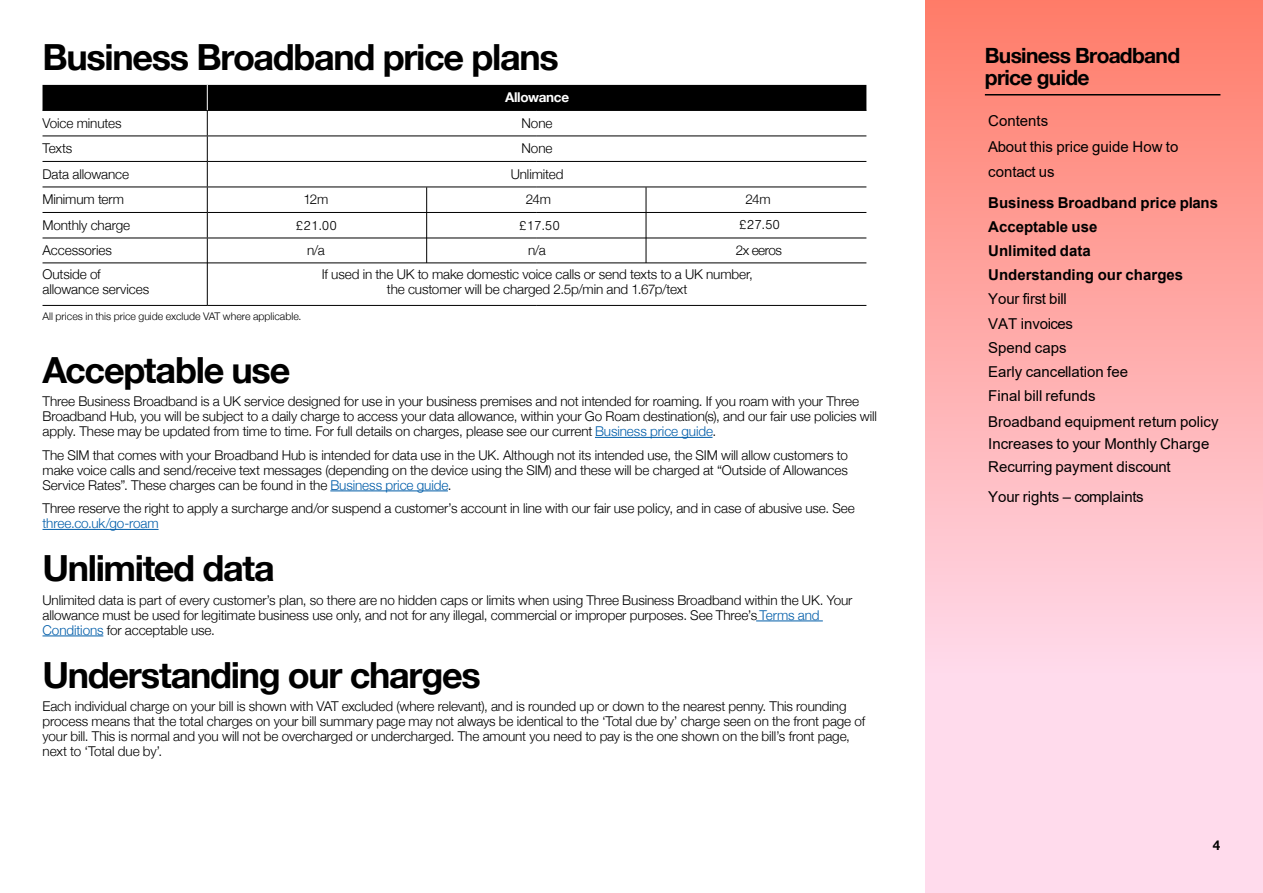
<style>
.page{position:relative;width:1263px;height:893px;background:#fff}
.page>*{position:absolute;margin:0;border:0;box-sizing:border-box;transform-origin:0 0}
.t1{font:700 36px "Helvetica Neue";letter-spacing:-.035em;color:#000}
.t2{font:700 21px/22.5px "Helvetica Neue";letter-spacing:-.035em;color:#000}
.t3{font:15px/24.5px "Arial";color:#000}
.t4{font:700 15px/24.2px "Arial";color:#000}
.t5{font:300 13.5px/15px "Helvetica Neue";letter-spacing:-.01em;color:#000}
.t6{font:300 13.5px "Helvetica Neue";letter-spacing:-.01em;color:#005da9}
.t7{font:300 13.5px "Nimbus San";color:#000}
.t8{font:700 13.5px "Helvetica Neue";letter-spacing:-.025em;color:#fff}
.t9{font:700 13.5px "Helvetica Neue";color:#000}
.t10{font:300 10.5px "Helvetica Neue";color:#000}
.s1{color:#005da9}
</style>
<div class="page">
<svg style="left:926px;top:0;width:337px;height:893px;background:#feb6b9"></svg>
<hr style="left:985px;top:94px;width:235px;height:1px;background:#000">
<hr style="left:595px;top:437px;width:117px;height:1px;background:#005da8">
<hr style="left:330px;top:491px;width:118px;height:1px;background:#005da8">
<hr style="left:43px;top:529px;width:116px;height:1px;background:#005da8">
<hr style="left:756px;top:621px;width:67px;height:1px;background:#005da8">
<hr style="left:43px;top:636px;width:60px;height:1px;background:#005da8">
<hr style="left:43px;top:238px;width:164px;height:1px;background:#000">
<hr style="left:43px;top:263px;width:164px;height:1px;background:#000">
<hr style="left:207px;top:238px;width:330px;height:1px;background:#000">
<hr style="left:537px;top:238px;width:329px;height:1px;background:#000">
<svg style="left:43px;top:85px;width:823px;height:153px"></svg>
<hr style="left:426px;top:187px;width:1px;height:76px;background:#000">
<hr style="left:646px;top:187px;width:1px;height:76px;background:#000">
<hr style="left:207px;top:212px;width:330px;height:1px;background:#000">
<hr style="left:207px;top:238px;width:1px;height:67px;background:#000">
<hr style="left:207px;top:263px;width:330px;height:1px;background:#000">
<hr style="left:537px;top:263px;width:329px;height:1px;background:#000">
<hr style="left:43px;top:305px;width:164px;height:1px;background:#000">
<hr style="left:207px;top:305px;width:330px;height:1px;background:#000">
<hr style="left:537px;top:305px;width:329px;height:1px;background:#000">
<h1 class="t1" style="left:43px;top:29px;width:518px">Business Broadband price plans</h1>
<p class="t8" style="left:505px;top:87px;width:66px">Allowance</p>
<p class="t5" style="left:43px;top:114px;width:81px">Voice minutes</p>
<p class="t5" style="left:522px;top:114px;width:32px">None</p>
<p class="t5" style="left:43px;top:140px;width:31px">Texts</p>
<p class="t5" style="left:522px;top:140px;width:32px">None</p>
<p class="t5" style="left:43px;top:165px;width:88px">Data allowance</p>
<p class="t5" style="left:511px;top:165px;width:54px">Unlimited</p>
<p class="t5" style="left:43px;top:191px;width:83px">Minimum term</p>
<p class="t5" style="left:304px;top:191px;width:26px">12m</p>
<p class="t5" style="left:746px;top:191px;width:27px">24m</p>
<p class="t5" style="left:43px;top:216px;width:89px">Monthly charge</p>
<p class="t7" style="left:296px;top:218px;width:42px">£21.00</p>
<p class="t7" style="left:739px;top:218px;width:42px">£27.50</p>
<p class="t5" style="left:43px;top:241px;width:71px">Accessories</p>
<p class="t5" style="left:307px;top:241px;width:19px">n/a</p>
<p class="t5" style="left:736px;top:241px;width:48px">2x eeros</p>
<p class="t5" style="left:526px;top:191px;width:27px">24m</p>
<p class="t7" style="left:519px;top:218px;width:42px">£17.50</p>
<p class="t5" style="left:528px;top:241px;width:19px">n/a</p>
<p class="t5" style="left:43px;top:266px;width:108px">Outside of allowance services</p>
<p class="t5" style="left:322px;top:266px;width:433px;text-align:center">If used in the UK to make domestic voice calls or send texts to a UK number, the customer will be charged 2.5p/min and 1.67p/text</p>
<p class="t10" style="left:43px;top:308px;width:261px">All prices in this price guide exclude VAT where applicable.</p>
<h1 class="t1" style="left:43px;top:341px;width:249px">Acceptable use</h1>
<p class="t5" style="left:43px;top:393px;width:836px">Three Business Broadband is a UK service designed for use in your business premises and not intended for roaming. If you roam with your Three<br>Broadband Hub, you will be subject to a daily charge to access your data allowance, within your Go Roam destination(s), and our fair use policies will apply. These may be updated from time to time. For full details on charges, please see our current <span class="s1">Business price guide</span>.</p>
<p class="t5" style="left:43px;top:446px;width:807px;text-align:justify">The SIM that comes with your Broadband Hub is intended for data use in the UK. Although not its intended use, the SIM will allow customers to make voice calls and send/receive text messages (depending on the device using the SIM) and these will be charged at “Outside of Allowances Service Rates”. These charges can be found in the <span class="s1">Business price guide</span>.</p>
<p class="t5" style="left:43px;top:500px;width:814px">Three reserve the right to apply a surcharge and/or suspend a customer’s account in line with our fair use policy, and in case of abusive use. See</p>
<p class="t6" style="left:43px;top:512px;width:118px">three.co.uk/go-roam</p>
<h1 class="t1" style="left:43px;top:540px;width:234px">Unlimited data</h1>
<p class="t5" style="left:43px;top:591px;width:811px">Unlimited data is part of every customer’s plan, so there are no hidden caps or limits when using Three Business Broadband within the UK. Your allowance must be used for legitimate business use only, and not for any illegal, commercial or improper purposes. See Three’s <span class="s1">Terms and<br>Conditions</span> for acceptable use.</p>
<h1 class="t1" style="left:43px;top:646px;width:440px">Understanding our charges</h1>
<p class="t5" style="left:43px;top:698px;width:824px">Each individual charge on your bill is shown with VAT excluded (where relevant), and is rounded up or down to the nearest penny. This rounding process means that the total charges on your bill summary page may not always be identical to the ‘Total due by’ charge seen on the front page of your bill. This is normal and you will not be overcharged or undercharged. The amount you need to pay is the one shown on the bill’s front page, next to ‘Total due by’.</p>
<h2 class="t2" style="left:985px;top:45px;width:197px">Business Broadband price guide</h2>
<h2 class="t2" style="left:985px;top:67px;width:16px">P</h2>
<h2 class="t2" style="left:1038px;top:67px;width:57px">Guide</h2>
<p class="t3" style="left:988px;top:108px;width:192px;line-height:25.7px">Contents<br>About this price guide How to contact us</p>
<p class="t4" style="left:988px;top:190px;width:231px">Business Broadband price plans<br>Acceptable use<br>Unlimited data<br>Understanding our charges</p>
<p class="t3" style="left:988px;top:287px;width:232px">Your first bill<br>VAT invoices<br>Spend caps<br>Early cancellation fee<br>Final bill refunds<br>Broadband equipment return policy</p>
<p class="t3" style="left:988px;top:433px;width:223px;line-height:22.5px">Increases to your Monthly Charge<br>Recurring payment discount</p>
<p class="t3" style="left:988px;top:484px;width:157px">Your rights – complaints</p>
<p class="t9" style="left:1213px;top:835px;width:9px">4</p>
</div>
